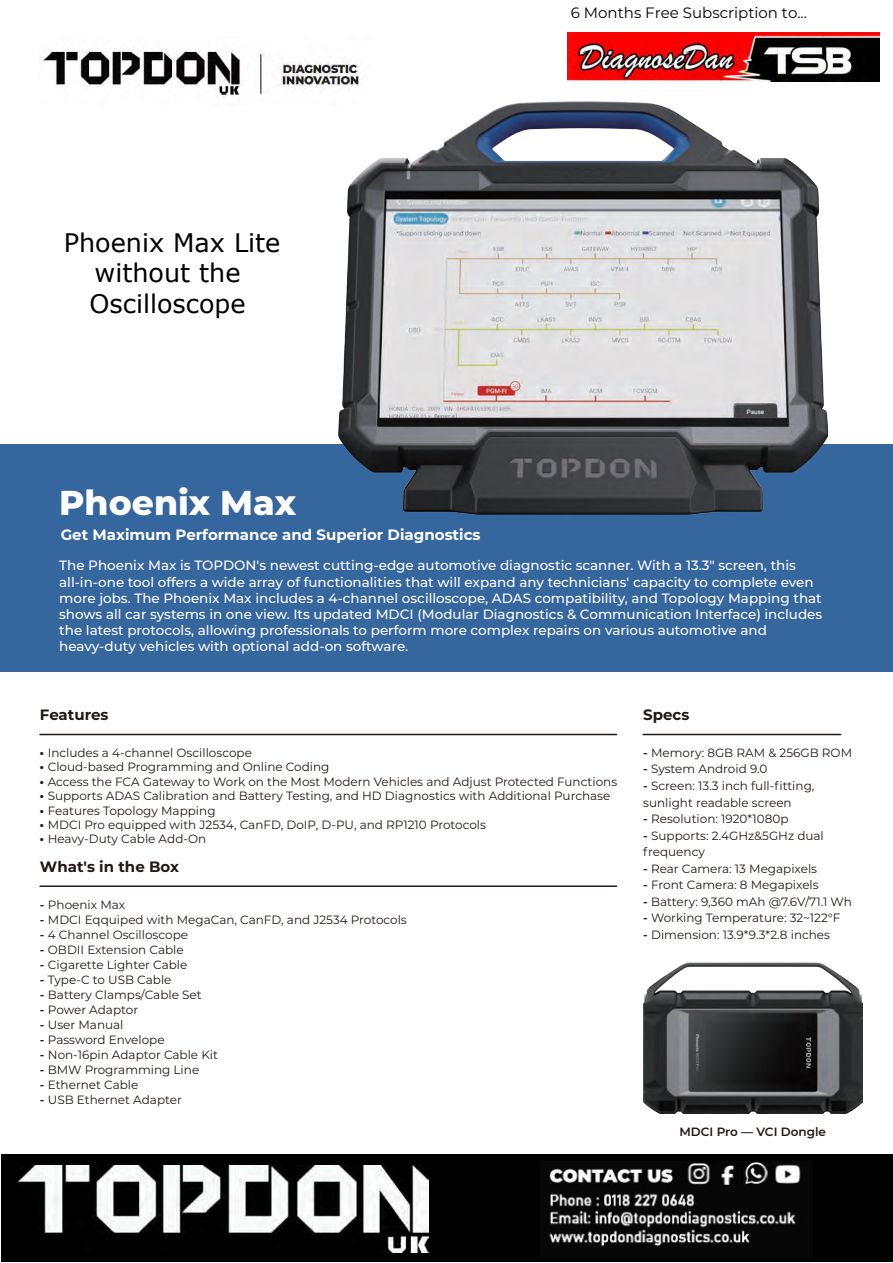
<style>
.page{position:relative;width:893px;height:1263px;background:#fff}
.page>*{position:absolute;margin:0;border:0;box-sizing:border-box;transform-origin:0 0}
.t1{font:800 34.5px "Montserrat";color:#fff}
.t2{font:25.5px/30.6px "Verdana";color:#000;text-align:center}
.t3{font:700 15px "Montserrat";color:#fff}
.t4{font:15px "Montserrat";color:#000}
.t5{font:700 15px "Montserrat";color:#211814}
.t6{font:500 13.5px/16.2px "Montserrat";color:#fff}
.t7{font:12px/14.4px "Montserrat";color:#211814}
.t8{font:600 12px "Montserrat";color:#211814}
.s1{font-weight:900}
.s2{font-weight:600}
</style>
<div class="page">
<hr style="left:643px;top:734px;width:198px;height:1px;background:#211814">
<hr style="left:40px;top:734px;width:576px;height:1px;background:#211814">
<hr style="left:40px;top:885px;width:576px;height:2px;background:#211814">
<div style="left:0;top:444px;width:893px;height:228px;background:#36669e"></div>
<img style="left:643px;top:962px;width:219px;height:151px">
<img style="left:338px;top:101px;width:489px;height:413px">
<img style="left:43px;top:49px;width:327px;height:57px">
<div style="left:1px;top:1155px;width:892px;height:107px;background:#000"></div>
<img style="left:18px;top:1165px;width:410px;height:88px">
<img style="left:540px;top:1161px;width:272px;height:97px">
<img style="left:567px;top:33px;width:313px;height:49px">
<h2 class="t2" style="left:64px;top:227px;width:218px">Phoenix Max Lite without the<br>Oscilloscope</h2>
<p class="t4" style="left:571px;top:3px;width:238px">6 Months Free Subscription to...</p>
<h1 class="t1" style="left:59px;top:478px;width:238px">Phoenix Max</h1>
<p class="t3" style="left:61px;top:524px;width:421px">Get Maximum Performance and Superior Diagnostics</p>
<p class="t6" style="left:59px;top:557px;width:765px">The Phoenix Max is TOPDON's newest cutting-edge automotive diagnostic scanner. With a 13.3" screen, this all-in-one tool offers a wide array of functionalities that will expand any technicians' capacity to complete even more jobs. The Phoenix Max includes a 4-channel oscilloscope, ADAS compatibility, and Topology Mapping that shows all car systems in one view. Its updated MDCI (Modular Diagnostics &amp; Communication Interface) includes the latest protocols, allowing professionals to perform more complex repairs on various automotive and heavy-duty vehicles with optional add-on software.</p>
<p class="t5" style="left:40px;top:704px;width:70px">Features</p>
<p class="t7" style="left:40px;top:745px;width:579px"><span class="s1">·</span> Includes a 4-channel Oscilloscope<br><span class="s1">·</span> Cloud-based Programming and Online Coding<br><span class="s1">·</span> Access the FCA Gateway to Work on the Most Modern Vehicles and Adjust Protected Functions <span class="s1">·</span> Supports ADAS Calibration and Battery Testing, and HD Diagnostics with Additional Purchase <span class="s1">·</span> Features Topology Mapping<br><span class="s1">·</span> MDCI Pro equipped with J2534, CanFD, DoIP, D-PU, and RP1210 Protocols<br><span class="s1">·</span> Heavy-Duty Cable Add-On</p>
<p class="t5" style="left:40px;top:856px;width:141px">What's in the Box</p>
<p class="t7" style="left:40px;top:897px;width:87px"><span class="s2">-</span> Phoenix Max</p>
<p class="t7" style="left:40px;top:912px;width:368px"><span class="s2">-</span> MDCI Eqquiped with MegaCan, CanFD, and J2534 Protocols</p>
<p class="t7" style="left:40px;top:927px;width:150px"><span class="s2">-</span> 4 Channel Oscilloscope</p>
<p class="t7" style="left:40px;top:942px;width:145px"><span class="s2">-</span> OBDII Extension Cable</p>
<p class="t7" style="left:40px;top:957px;width:149px"><span class="s2">-</span> Cigarette Lighter Cable</p>
<p class="t7" style="left:40px;top:972px;width:133px"><span class="s2">-</span> Type-C to USB Cable</p>
<p class="t7" style="left:40px;top:987px;width:163px"><span class="s2">-</span> Battery Clamps/Cable Set</p>
<p class="t7" style="left:40px;top:1002px;width:100px"><span class="s2">-</span> Power Adaptor</p>
<p class="t7" style="left:40px;top:1017px;width:85px"><span class="s2">-</span> User Manual</p>
<p class="t7" style="left:40px;top:1032px;width:126px"><span class="s2">-</span> Password Envelope</p>
<p class="t7" style="left:40px;top:1047px;width:179px"><span class="s2">-</span> Non-16pin Adaptor Cable Kit</p>
<p class="t7" style="left:40px;top:1062px;width:161px"><span class="s2">-</span> BMW Programming Line</p>
<p class="t7" style="left:40px;top:1077px;width:100px"><span class="s2">-</span> Ethernet Cable</p>
<p class="t7" style="left:40px;top:1092px;width:143px"><span class="s2">-</span> USB Ethernet Adapter</p>
<p class="t5" style="left:643px;top:704px;width:48px">Specs</p>
<p class="t7" style="left:643px;top:745px;width:210px"><span class="s2">-</span> Memory: 8GB RAM &amp; 256GB ROM</p>
<p class="t7" style="left:643px;top:762px;width:126px"><span class="s2">-</span> System Android 9.0</p>
<p class="t7" style="left:643px;top:777px;width:173px;line-height:16.5px"><span class="s2">-</span> Screen: 13.3 inch full-fitting, sunlight readable screen</p>
<p class="t7" style="left:643px;top:811px;width:147px"><span class="s2">-</span> Resolution: 1920*1080p</p>
<p class="t7" style="left:643px;top:826px;width:182px;line-height:16.5px"><span class="s2">-</span> Supports: 2.4GHz&amp;5GHz dual frequency</p>
<p class="t7" style="left:643px;top:861px;width:175px"><span class="s2">-</span> Rear Camera: 13 Megapixels</p>
<p class="t7" style="left:643px;top:877px;width:177px"><span class="s2">-</span> Front Camera: 8 Megapixels</p>
<p class="t7" style="left:643px;top:894px;width:210px"><span class="s2">-</span> Battery: 9,360 mAh @7.6V/71.1 Wh</p>
<p class="t7" style="left:643px;top:910px;width:199px"><span class="s2">-</span> Working Temperature: 32~122°F</p>
<p class="t7" style="left:643px;top:927px;width:188px"><span class="s2">-</span> Dimension: 13.9*9.3*2.8 inches</p>
<p class="t8" style="left:679px;top:1123px;width:148px">MDCI Pro — VCI Dongle</p>
</div>
